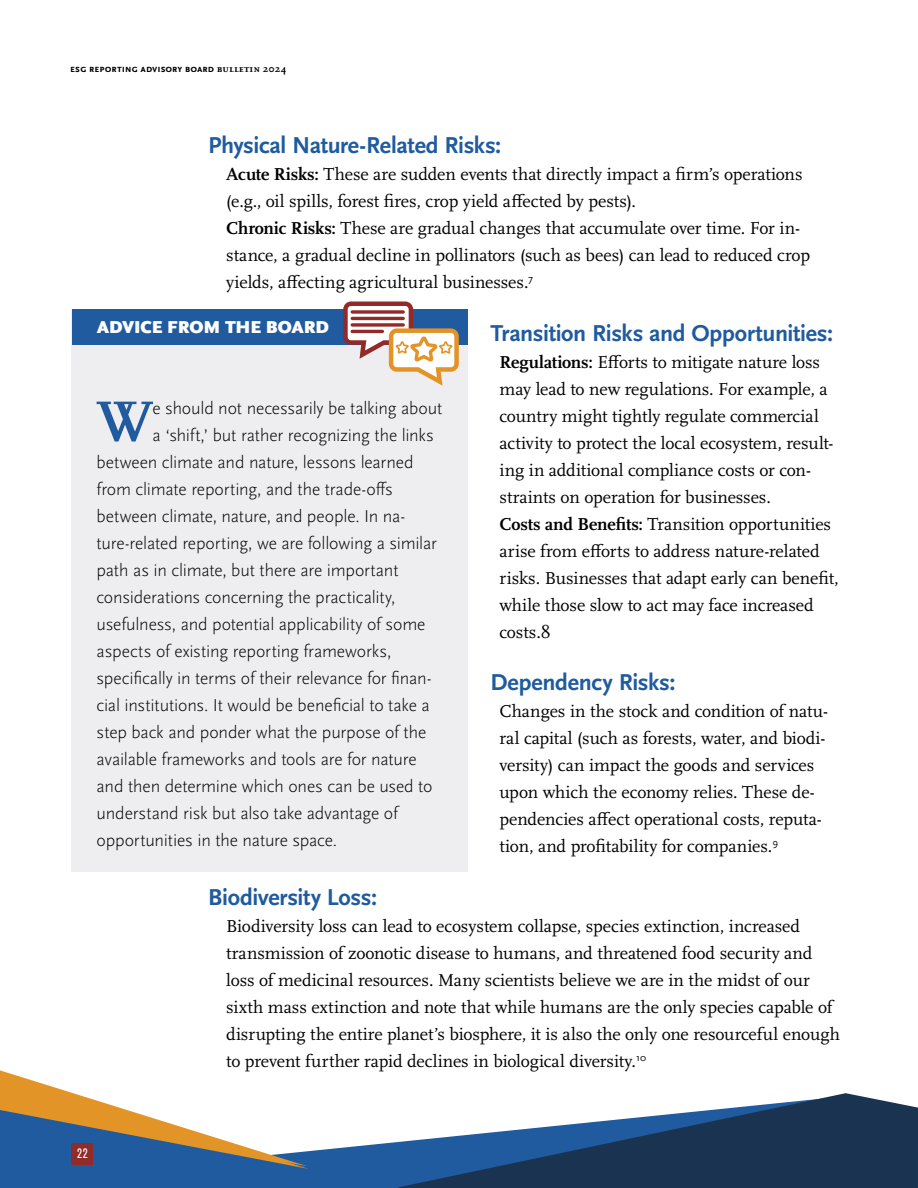
<style>
.page{position:relative;width:918px;height:1188px;background:#fff}
.page>*{position:absolute;margin:0;border:0;box-sizing:border-box;transform-origin:0 0}
.t1{font:700 58.95px "Scala OT";color:#1f5b9e}
.t2{font:700 24px "Scala Sans OT";letter-spacing:-.005em;color:#1f5b9e}
.t3{font:18px/27px "Scala OT";letter-spacing:-.005em;color:#000}
.t4{font:300 18px "Scala Sans OT";letter-spacing:-.01em;color:#000}
.t5{font:900 18px "Scala Sans OT";letter-spacing:-.005em;color:#fff}
.t6{font:condensed 13.5px "Akzidenz Grotesk BE";color:#fff}
.t7{font:700 10.5px "Scala Sans OT";letter-spacing:-.005em;color:#000}
.s1{font-family:"Scala OT"}
.s2{font-weight:700}
</style>
<div class="page">
<div style="left:0;top:1142px;width:398px;height:46px;background:#1f5b9e"></div>
<svg style="left:398px;top:1093px;width:520px;height:95px;fill:#193351"></svg>
<svg style="left:0;top:1070px;width:309px;height:99px"></svg>
<div style="left:71px;top:310px;width:397px;height:562px;background:#eeeef0"></div>
<div style="left:72px;top:309px;width:396px;height:36px;background:#1f5b9e"></div>
<svg style="left:343px;top:302px;width:116px;height:84px"></svg>
<p class="t7" style="left:70px;top:62px;width:218px">esg reporting advisory board <span class="s1">bulletin 2024</span></p>
<h2 class="t2" style="left:208px;top:132px;width:295px">Physical Nature-Related Risks:</h2>
<p class="t3" style="left:226px;top:161px;width:585px"><span class="s2">Acute Risks:</span> These are sudden events that directly impact a firm’s operations (e.g., oil spills, forest fires, crop yield affected by pests).<br><span class="s2">Chronic Risks:</span> These are gradual changes that accumulate over time. For in&shy;stance, a gradual decline in pollinators (such as bees) can lead to reduced crop yields, affecting agricultural businesses.<sup>7</sup></p>
<h2 class="t2" style="left:491px;top:319px;width:344px">Transition Risks and Opportunities:</h2>
<p class="t3" style="left:500px;top:349px;width:341px"><span class="s2">Regulations:</span> Efforts to mitigate nature loss may lead to new regulations. For example, a country might tightly regulate commercial activity to protect the local ecosystem, result&shy;ing in additional compliance costs or con&shy;straints on operation for businesses.<br><span class="s2">Costs and Benefits:</span> Transition opportunities arise from efforts to address nature-related risks. Businesses that adapt early can benefit, while those slow to act may face increased costs.8</p>
<h2 class="t2" style="left:491px;top:669px;width:187px">Dependency Risks:</h2>
<p class="t3" style="left:500px;top:698px;width:330px">Changes in the stock and condition of natu&shy;ral capital (such as forests, water, and biodi&shy;versity) can impact the goods and services upon which the economy relies. These de&shy;pendencies affect operational costs, reputa&shy;tion, and profitability for companies.<sup>9</sup></p>
<h2 class="t2" style="left:208px;top:883px;width:170px">Biodiversity Loss:</h2>
<p class="t3" style="left:226px;top:913px;width:615px">Biodiversity loss can lead to ecosystem collapse, species extinction, increased transmission of zoonotic disease to humans, and threatened food security and loss of medicinal resources. Many scientists believe we are in the midst of our sixth mass extinction and note that while humans are the only species capable of disrupting the entire planet’s biosphere, it is also the only one resourceful enough to prevent further rapid declines in biological diversity.<sup>10</sup></p>
<p class="t5" style="left:97px;top:316px;width:234px">ADVICE FROM THE BOARD</p>
<h1 class="t1" style="left:97px;top:388px;width:57px">W</h1>
<p class="t4" style="left:153px;top:398px;width:291px">e should not necessarily be talking about</p>
<p class="t4" style="left:153px;top:425px;width:283px">a ‘shift,’ but rather recognizing the links</p>
<p class="t4" style="left:97px;top:452px;width:319px">between climate and nature, lessons learned</p>
<p class="t4" style="left:97px;top:479px;width:298px">from climate reporting, and the trade-offs</p>
<p class="t4" style="left:97px;top:506px;width:310px">between climate, nature, and people. In na-</p>
<p class="t4" style="left:97px;top:533px;width:342px">ture-related reporting, we are following a similar</p>
<p class="t4" style="left:97px;top:560px;width:304px">path as in climate, but there are important</p>
<p class="t4" style="left:97px;top:587px;width:300px">considerations concerning the practicality,</p>
<p class="t4" style="left:97px;top:614px;width:330px">usefulness, and potential applicability of some</p>
<p class="t4" style="left:97px;top:641px;width:296px">aspects of existing reporting frameworks,</p>
<p class="t4" style="left:97px;top:668px;width:336px">specifically in terms of their relevance for finan-</p>
<p class="t4" style="left:97px;top:695px;width:335px">cial institutions. It would be beneficial to take a</p>
<p class="t4" style="left:97px;top:722px;width:331px">step back and ponder what the purpose of the</p>
<p class="t4" style="left:97px;top:749px;width:322px">available frameworks and tools are for nature</p>
<p class="t4" style="left:97px;top:776px;width:337px">and then determine which ones can be used to</p>
<p class="t4" style="left:97px;top:803px;width:303px">understand risk but also take advantage of</p>
<p class="t4" style="left:97px;top:830px;width:242px">opportunities in the nature space.</p>
<p class="t6" style="left:77px;top:1146px;width:12px">22</p>
</div>
